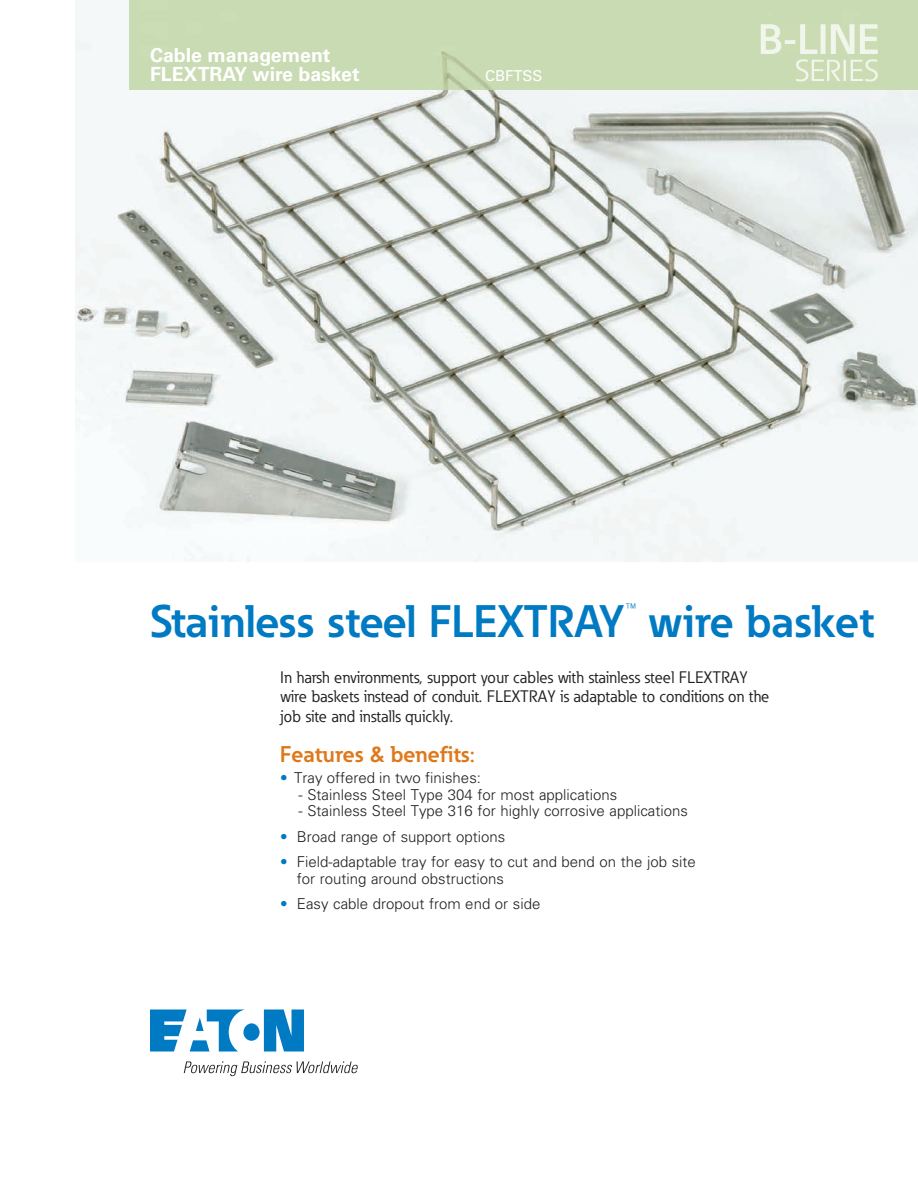
<style>
.page{position:relative;width:918px;height:1188px;background:#fff}
.page>*{position:absolute;margin:0;border:0;box-sizing:border-box;transform-origin:0 0}
.t1{font:700 45px "Eaton";color:#007ac2}
.t2{font:700 22.5px "Eaton";color:#de791b}
.t3{font:700 19.5px/19.5px "Univers LT Std";color:#fff}
.t4{font:16.5px/19.5px "Eaton";color:#231f20}
.t5{font:300 15px/16.5px "Univers LT Std";color:#231f20}
.t6{font:15px "Univers LT Std";color:#fff}
.s1{color:#007ac2}
</style>
<div class="page">
<img style="left:75px;top:0;width:843px;height:562px">
<div style="left:129px;top:0;width:789px;height:90px;background:#c9dbb3"></div>
<img style="left:761px;top:24px;width:117px;height:30px">
<img style="left:796px;top:59px;width:82px;height:22px">
<svg style="left:150px;top:1010px;width:154px;height:42px"></svg>
<svg style="left:184px;top:1061px;width:174px;height:15px"></svg>
<h3 class="t3" style="left:150px;top:45px;width:211px">Cable management<br>FLEXTRAY wire basket</h3>
<p class="t6" style="left:485px;top:67px;width:59px">CBFTSS</p>
<h1 class="t1" style="left:150px;top:593px;width:725px">Stainless steel FLEXTRAY<sup>™</sup> wire basket</h1>
<p class="t4" style="left:280px;top:668px;width:491px">In harsh environments, support your cables with stainless steel FLEXTRAY wire baskets instead of conduit. FLEXTRAY is adaptable to conditions on the job site and installs quickly.</p>
<h2 class="t2" style="left:280px;top:740px;width:196px">Features &amp; benefits:</h2>
<p class="t5" style="left:280px;top:770px;width:202px"><span class="s1">•</span> Tray offered in two finishes:</p>
<p class="t5" style="left:299px;top:786px;width:320px">- Stainless Steel Type 304 for most applications</p>
<p class="t5" style="left:299px;top:803px;width:391px">- Stainless Steel Type 316 for highly corrosive applications</p>
<p class="t5" style="left:280px;top:828px;width:227px"><span class="s1">•</span> Broad range of support options</p>
<p class="t5" style="left:297px;top:854px;width:400px;text-indent:-17px"><span class="s1">•</span> Field-adaptable tray for easy to cut and bend on the job site for routing around obstructions</p>
<p class="t5" style="left:280px;top:896px;width:262px"><span class="s1">•</span> Easy cable dropout from end or side</p>
</div>
